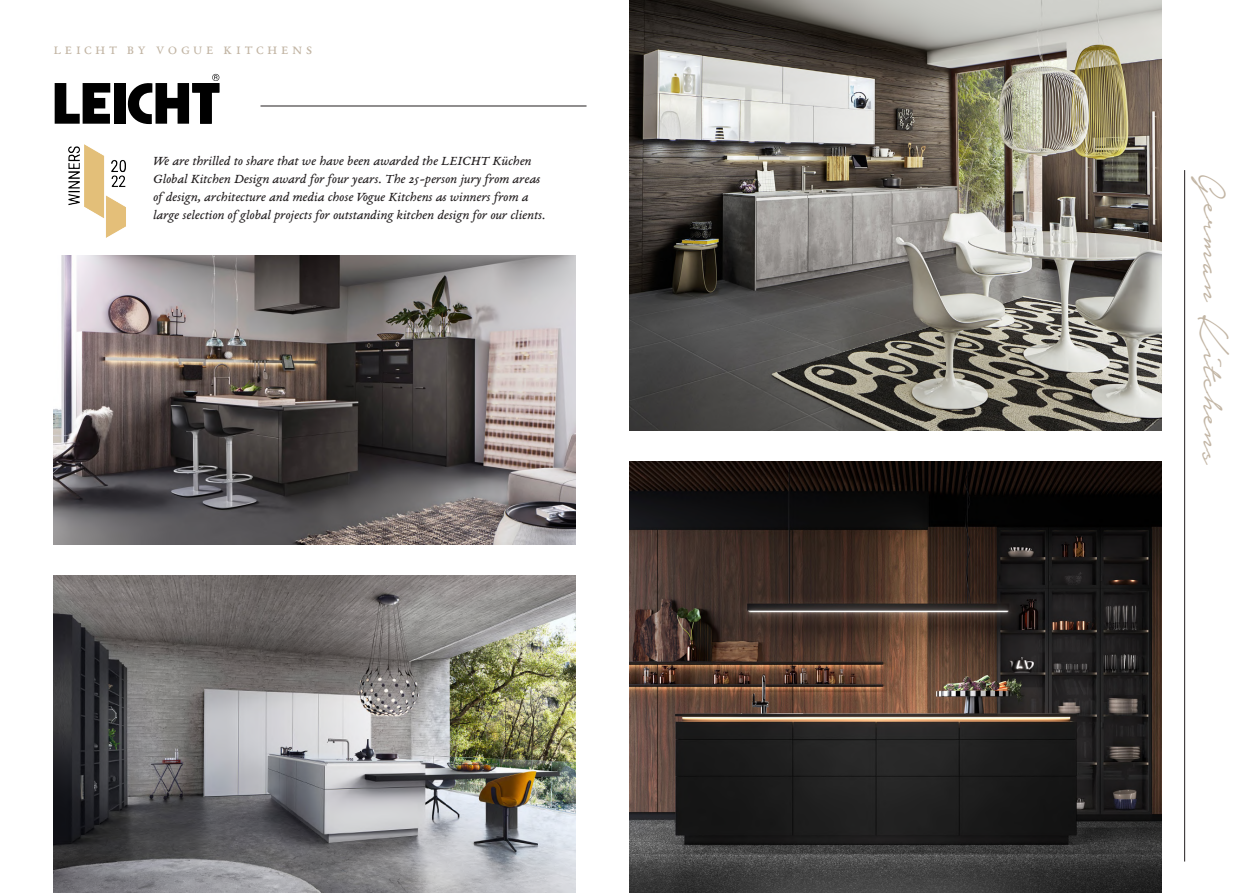
<style>
.page{position:relative;width:1259px;height:893px;background:#fff}
.page>*{position:absolute;margin:0;border:0;box-sizing:border-box;transform-origin:0 0}
.H2_Right{font:45px "Notera Personal Use Only";color:#c2b5a4}
.t1{font:16.5px "EB Garamond 12 All SC";letter-spacing:.225em;color:#c2b5a4}
.t2{font:italic 13.5px/18px "EB Garamond 08";color:#231f20}
</style>
<div class="page">
<img style="left:68px;top:145px;width:58px;height:92px">
<div style="left:114px;top:83px;width:11px;height:41px;background:#000"></div>
<svg style="left:55px;top:83px;width:55px;height:41px"></svg>
<svg style="left:127px;top:74px;width:92px;height:51px"></svg>
<hr style="left:260px;top:106px;width:326px;height:1px;background:#231f20">
<img style="left:54px;top:576px;width:521px;height:317px">
<img style="left:53px;top:256px;width:522px;height:288px">
<img style="left:629px;top:462px;width:532px;height:431px">
<img style="left:629px;top:0;width:532px;height:430px">
<hr style="left:1184px;top:170px;width:1px;height:691px;background:#231f20">
<h5 class="t1" style="left:54px;top:37px;width:260px">LEICHT BY VOGUE kitchens</h5>
<p class="t2" style="left:153px;top:152px;width:393px">We are thrilled to share that we have been awarded the LEICHT Küchen Global Kitchen Design award for four years. The 25-person jury from areas of design, architecture and media chose Vogue Kitchens as winners from a large selection of global projects for outstanding kitchen design for our clients.</p>
<p class="H2_Right" style="left:1235px;top:175px;width:291px;rotate:90deg">German Kitchens</p>
</div>
